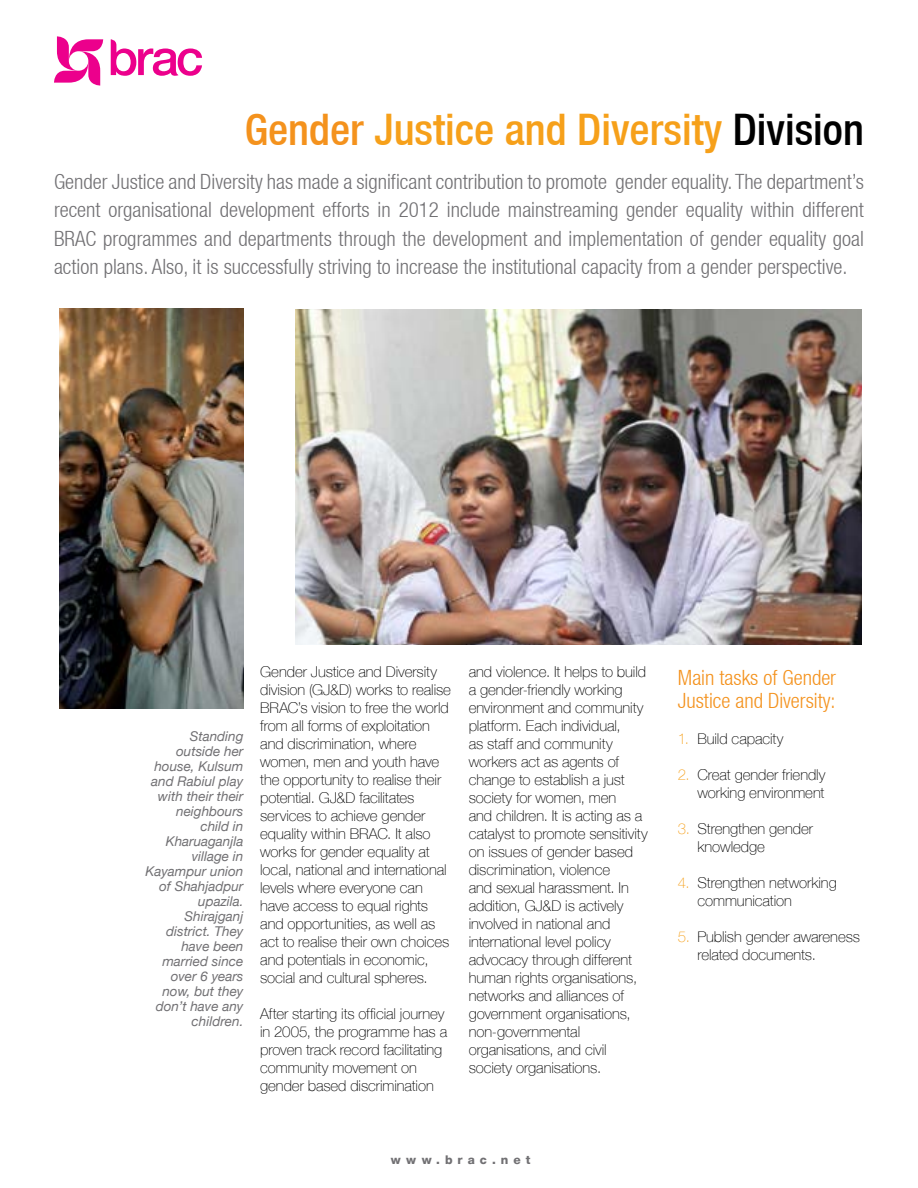
<style>
.page{position:relative;width:918px;height:1188px;background:#fff}
.page>*{position:absolute;margin:0;border:0;box-sizing:border-box;transform-origin:0 0}
.t1{font:500 condensed 43.5px "Helvetica Neue LT";color:#f6a01a}
.t2{font:300 condensed 21px/28.5px "Helvetica Neue LT";color:#717073;text-align:justify}
.t3{font:300 condensed 21px/22.5px "Helvetica Neue LT";color:#f4921d}
.t4{font:100 15px/18px "Helvetica Neue LT";letter-spacing:-.005em;color:#000}
.t5{font:italic 13.5px/15px "Helvetica Neue LT";color:#717073;text-align:right}
.t6{font:800 12px "Helvetica Neue LT";letter-spacing:.415em;color:#717073}
.s1{color:#f4921d}
.s2{color:#000}
.s3{color:#f6a01a}
</style>
<div class="page">
<img style="left:60px;top:309px;width:183px;height:400px">
<img style="left:295px;top:310px;width:567px;height:334px">
<svg style="left:54px;top:36px;width:49px;height:50px"></svg>
<svg style="left:111px;top:39px;width:91px;height:37px"></svg>
<h1 class="t1" style="left:245px;top:104px;width:621px"><span class="s1">Gender</span> Justice and Diversity <span class="s2">Division</span></h1>
<p class="t2" style="left:54px;top:167px;width:812px">Gender Justice and Diversity has made a significant contribution to promote gender equality. The department’s recent organisational development efforts in 2012 include mainstreaming gender equality within different BRAC programmes and departments through the development and implementation of gender equality goal action plans. Also, it is successfully striving to increase the institutional capacity from a gender perspective.</p>
<p class="t5" style="left:145px;top:729px;width:100px">Standing outside her house, Kulsum and Rabiul play with their their neighbours child in<br>Kharuaganjla village in<br>Kayampur union of Shahjadpur upazila.<br>Shirajganj district. They have been married since over 6 years now, but they don’t have any children.</p>
<p class="t4" style="left:260px;top:663px;width:192px">Gender Justice and Diversity division (GJ&amp;D) works to realise<br>BRAC’s vision to free the world from all forms of exploitation and discrimination, where women, men and youth have the opportunity to realise their potential. GJ&amp;D facilitates services to achieve gender equality within BRAC. It also works for gender equality at local, national and international levels where everyone can have access to equal rights and opportunities, as well as act to realise their own choices and potentials in economic, social and cultural spheres.</p>
<p class="t4" style="left:260px;top:1005px;width:189px">After starting its official journey in 2005, the programme has a proven track record facilitating community movement on gender based discrimination</p>
<p class="t4" style="left:469px;top:663px;width:181px">and violence. It helps to build a gender-friendly working environment and community platform. Each individual,<br>as staff and community workers act as agents of change to establish a just society for women, men<br>and children. It is acting as a catalyst to promote sensitivity on issues of gender based discrimination, violence<br>and sexual harassment. In addition, GJ&amp;D is actively involved in national and international level policy advocacy through different human rights organisations, networks and alliances of government organisations, non-governmental organisations, and civil society organisations.</p>
<h2 class="t3" style="left:678px;top:666px;width:160px">Main tasks of Gender<br>Justice and Diversity:</h2>
<p class="t4" style="left:678px;top:729px;width:107px"><span class="s3">1.</span> Build capacity</p>
<p class="t4" style="left:678px;top:765px;width:149px;text-align:right"><span class="s3">2.</span> Creat gender friendly working environment</p>
<p class="t4" style="left:697px;top:819px;width:117px;text-indent:-20px"><span class="s3">3.</span> Strengthen gender knowledge</p>
<p class="t4" style="left:697px;top:873px;width:141px;text-indent:-20px"><span class="s3">4.</span> Strengthen networking communication</p>
<p class="t4" style="left:697px;top:927px;width:164px;text-indent:-20px"><span class="s3">5.</span> Publish gender awareness related documents.</p>
<p class="t6" style="left:391px;top:1153px;width:141px">www.brac.net</p>
</div>
